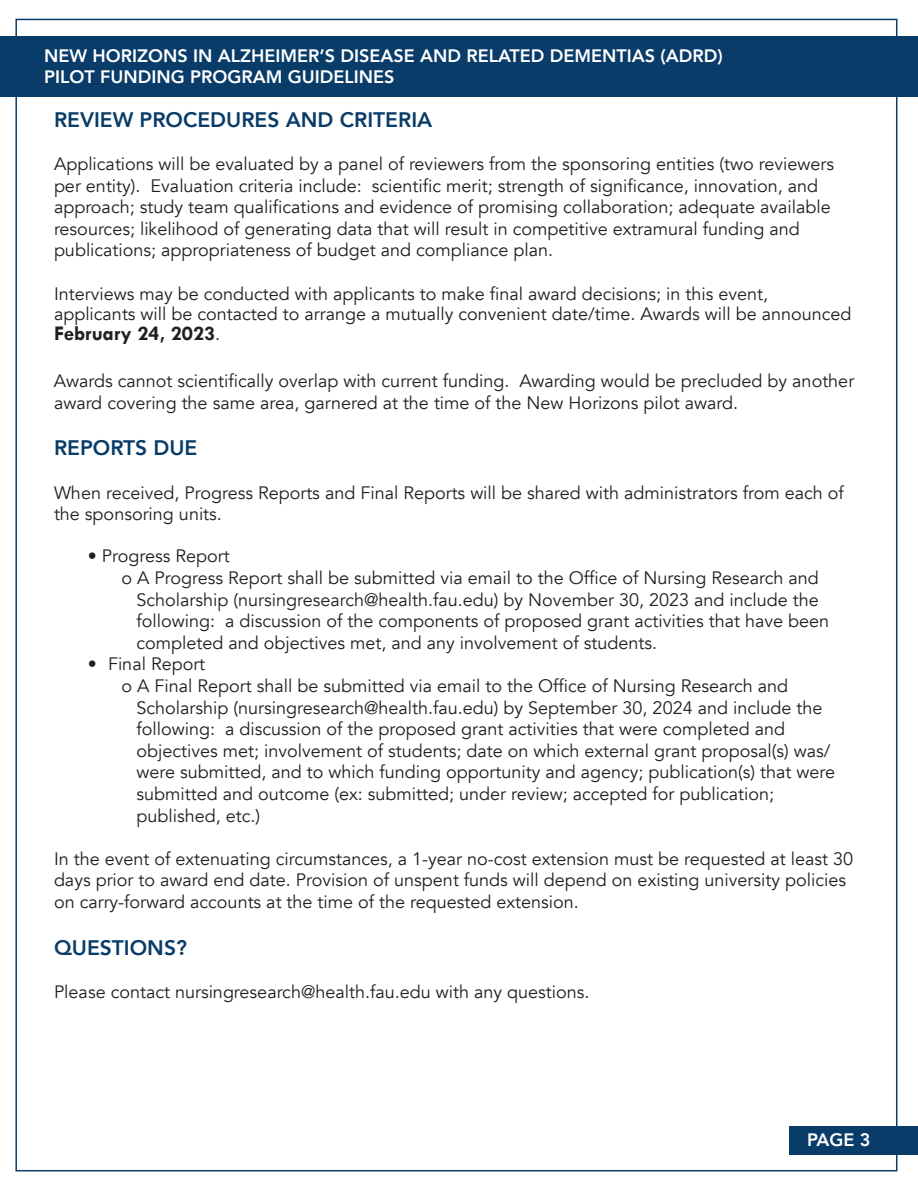
<style>
.page{position:relative;width:918px;height:1188px;background:#fff}
.page>*{position:absolute;margin:0;border:0;box-sizing:border-box;transform-origin:0 0}
.t1{font:800 21px "Avenir";color:#093c69}
.t2{font:700 21px "Tw Cen";color:#231f20}
.t3{font:18px/21.6px "Avenir";color:#231f20}
.t4{font:800 18px "Avenir";color:#fff}
.s1{font-family:"Avenir";font-weight:400;font-size:18px}
</style>
<div class="page">
<div style="left:0;top:36px;width:918px;height:61px;background:#093c69"></div>
<div style="left:789px;top:1126px;width:129px;height:29px;background:#093c69"></div>
<p class="t4" style="left:44px;top:42px;width:680px">NEW HORIZONS IN ALZHEIMER’S DISEASE AND RELATED DEMENTIAS (ADRD)</p>
<p class="t4" style="left:44px;top:63px;width:352px">PILOT FUNDING PROGRAM GUIDELINES</p>
<p class="t1" style="left:54px;top:103px;width:380px">REVIEW PROCEDURES AND CRITERIA</p>
<p class="t3" style="left:54px;top:153px;width:782px">Applications will be evaluated by a panel of reviewers from the sponsoring entities (two reviewers per entity). Evaluation criteria include: scientific merit; strength of significance, innovation, and approach; study team qualifications and evidence of promising collaboration; adequate available resources; likelihood of generating data that will result in competitive extramural funding and publications; appropriateness of budget and compliance plan.</p>
<p class="t3" style="left:54px;top:284px;width:799px;line-height:20.2px">Interviews may be conducted with applicants to make final award decisions; in this event, applicants will be contacted to arrange a mutually convenient date/time. Awards will be announced</p>
<p class="t2" style="left:54px;top:321px;width:168px">February 24, 2023<span class="s1">.</span></p>
<p class="t3" style="left:54px;top:370px;width:802px">Awards cannot scientifically overlap with current funding. Awarding would be precluded by another award covering the same area, garnered at the time of the New Horizons pilot award.</p>
<p class="t1" style="left:54px;top:432px;width:145px">REPORTS DUE</p>
<p class="t3" style="left:54px;top:482px;width:791px">When received, Progress Reports and Final Reports will be shared with administrators from each of the sponsoring units.</p>
<p class="t3" style="left:88px;top:546px;width:143px">• Progress Report</p>
<p class="t3" style="left:122px;top:567px;width:699px">o A Progress Report shall be submitted via email to the Office of Nursing Research and</p>
<p class="t3" style="left:137px;top:589px;width:684px">Scholarship (nursingresearch@health.fau.edu) by November 30, 2023 and include the</p>
<p class="t3" style="left:137px;top:611px;width:694px">following: a discussion of the components of proposed grant activities that have been</p>
<p class="t3" style="left:137px;top:632px;width:522px">completed and objectives met, and any involvement of students.</p>
<p class="t3" style="left:88px;top:654px;width:119px">• Final Report</p>
<p class="t3" style="left:122px;top:675px;width:668px">o A Final Report shall be submitted via email to the Office of Nursing Research and</p>
<p class="t3" style="left:137px;top:697px;width:687px">Scholarship (nursingresearch@health.fau.edu) by September 30, 2024 and include the</p>
<p class="t3" style="left:137px;top:719px;width:650px">following: a discussion of the proposed grant activities that were completed and</p>
<p class="t3" style="left:137px;top:740px;width:695px">objectives met; involvement of students; date on which external grant proposal(s) was/</p>
<p class="t3" style="left:137px;top:762px;width:700px">were submitted, and to which funding opportunity and agency; publication(s) that were</p>
<p class="t3" style="left:137px;top:783px;width:639px">submitted and outcome (ex: submitted; under review; accepted for publication;</p>
<p class="t3" style="left:137px;top:805px;width:125px">published, etc.)</p>
<p class="t3" style="left:54px;top:848px;width:801px">In the event of extenuating circumstances, a 1-year no-cost extension must be requested at least 30 days prior to award end date. Provision of unspent funds will depend on existing university policies on carry-forward accounts at the time of the requested extension.</p>
<p class="t1" style="left:54px;top:931px;width:134px">QUESTIONS?</p>
<p class="t3" style="left:54px;top:981px;width:537px">Please contact nursingresearch@health.fau.edu with any questions.</p>
<p class="t4" style="left:807px;top:1126px;width:65px">PAGE 3</p>
</div>
